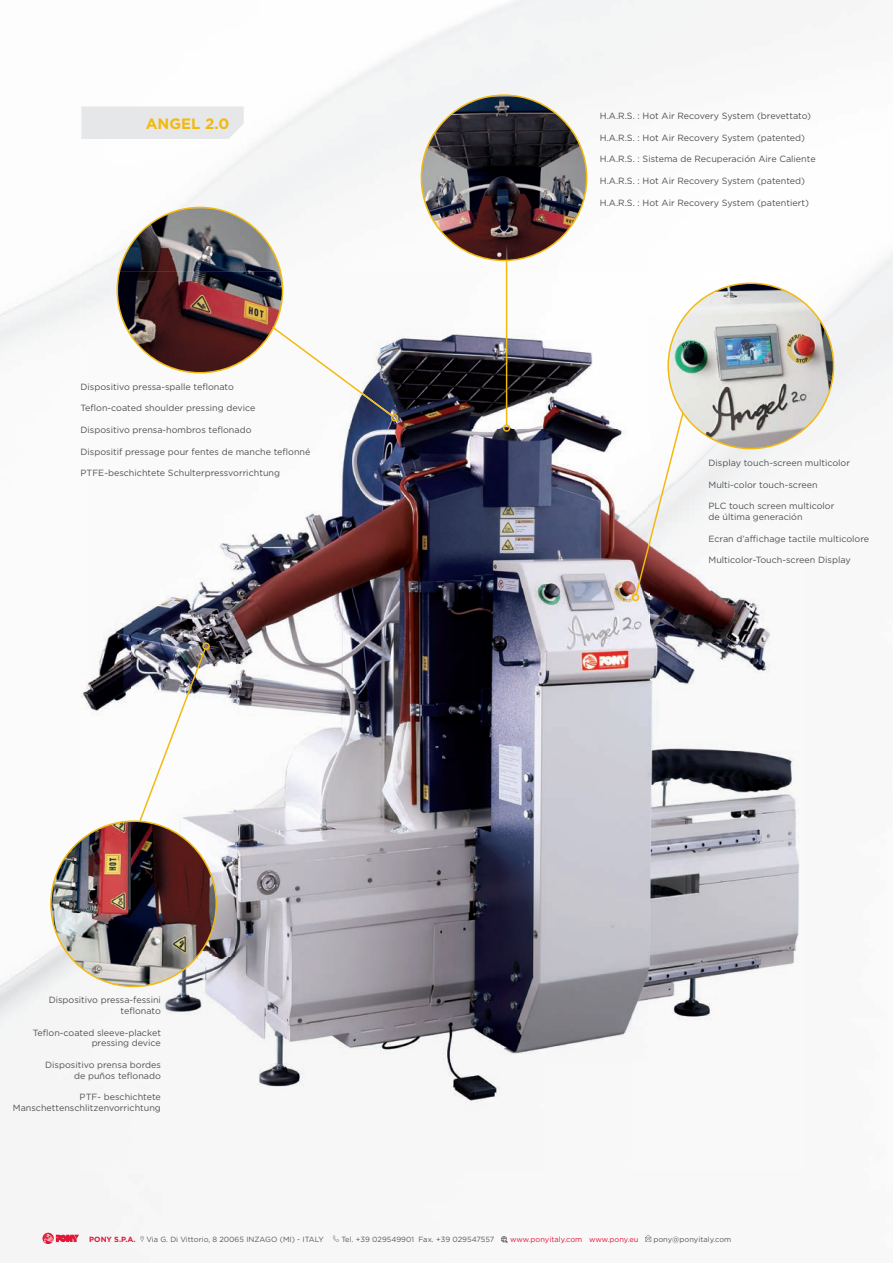
<style>
.page{position:relative;width:893px;height:1263px;background:#fff}
.page>*{position:absolute;margin:0;border:0;box-sizing:border-box;transform-origin:0 0}
.t1{font:700 15px "Gotham";color:#f2b90f}
.t2{font:9px/10.8px "Gotham";color:#4f5152;text-align:right}
.t3{font:7.5px "Gotham";color:#57585a}
.t4{font:7.5px "Gotham";color:#e21736}
.t5{font:700 7.5px "Gotham";color:#e21736}
</style>
<div class="page">
<img style="left:0;top:262px;width:104px;height:983px">
<img style="left:81px;top:272px;width:51px;height:370px">
<img style="left:236px;top:272px;width:568px;height:897px">
<img style="left:132px;top:543px;width:104px;height:415px">
<img style="left:81px;top:958px;width:155px;height:211px">
<img style="left:50px;top:642px;width:167px;height:345px">
<hr style="left:506px;top:260px;width:1px;height:166px;background:#f2b90f">
<svg style="left:503px;top:424px;width:8px;height:8px"></svg>
<div style="left:81px;top:106px;width:163px;height:33px;background:#e6e7e9"></div>
<svg style="left:117px;top:207px;width:282px;height:215px"></svg>
<svg style="left:632px;top:282px;width:202px;height:319px"></svg>
<img style="left:421px;top:94px;width:166px;height:167px">
<div style="left:43px;top:1233px;width:11px;height:11px;background:#e21736;border-radius:50%"></div>
<svg style="left:44px;top:1233px;width:35px;height:11px"></svg>
<svg style="left:140px;top:1236px;width:4px;height:6px"></svg>
<svg style="left:333px;top:1235px;width:6px;height:7px"></svg>
<svg style="left:501px;top:1236px;width:7px;height:7px"></svg>
<svg style="left:645px;top:1235px;width:6px;height:7px"></svg>
<h1 class="t1" style="left:146px;top:115px;width:85px">ANGEL 2.0</h1>
<p class="t2" style="left:81px;top:381px;width:155px">Dispositivo pressa-spalle teflonato</p>
<p class="t2" style="left:81px;top:403px;width:176px">Teflon-coated shoulder pressing device</p>
<p class="t2" style="left:81px;top:424px;width:172px">Dispositivo prensa-hombros teflonado</p>
<p class="t2" style="left:81px;top:446px;width:231px">Dispositif pressage pour fentes de manche teflonné</p>
<p class="t2" style="left:81px;top:467px;width:201px">PTFE-beschichtete Schulterpressvorrichtung</p>
<p class="t2" style="left:49px;top:994px;width:114px">Dispositivo pressa-fessini teflonato</p>
<p class="t2" style="left:33px;top:1027px;width:130px">Teflon-coated sleeve-placket pressing device</p>
<p class="t2" style="left:45px;top:1059px;width:117px">Dispositivo prensa bordes de puños teflonado</p>
<p class="t2" style="left:13px;top:1092px;width:150px">PTF- beschichtete<br>Manschettenschlitzenvorrichtung</p>
<p class="t2" style="left:600px;top:110px;width:213px">H.A.R.S. : Hot Air Recovery System (brevettato)</p>
<p class="t2" style="left:600px;top:132px;width:207px">H.A.R.S. : Hot Air Recovery System (patented)</p>
<p class="t2" style="left:600px;top:154px;width:217px">H.A.R.S. : Sistema de Recuperación Aire Caliente</p>
<p class="t2" style="left:600px;top:175px;width:207px">H.A.R.S. : Hot Air Recovery System (patented)</p>
<p class="t2" style="left:600px;top:197px;width:211px">H.A.R.S. : Hot Air Recovery System (patentiert)</p>
<p class="t2" style="left:708px;top:457px;width:143px">Display touch-screen multicolor</p>
<p class="t2" style="left:708px;top:479px;width:111px">Multi-color touch-screen</p>
<p class="t2" style="left:708px;top:501px;width:127px;text-align:left">PLC touch screen multicolor de última generación</p>
<p class="t2" style="left:708px;top:533px;width:162px">Ecran d’affichage tactile multicolore</p>
<p class="t2" style="left:708px;top:555px;width:144px">Multicolor-Touch-screen Display</p>
<p class="t5" style="left:89px;top:1235px;width:48px">PONY S.P.A.</p>
<p class="t3" style="left:146px;top:1235px;width:179px">Via G. Di Vittorio, 8 20065 INZAGO (MI) - ITALY</p>
<p class="t3" style="left:341px;top:1235px;width:154px">Tel. +39 029549901 Fax. +39 029547557</p>
<p class="t4" style="left:510px;top:1235px;width:130px">www.ponyitaly.com www.pony.eu</p>
<p class="t3" style="left:653px;top:1235px;width:79px">pony@ponyitaly.com</p>
</div>
